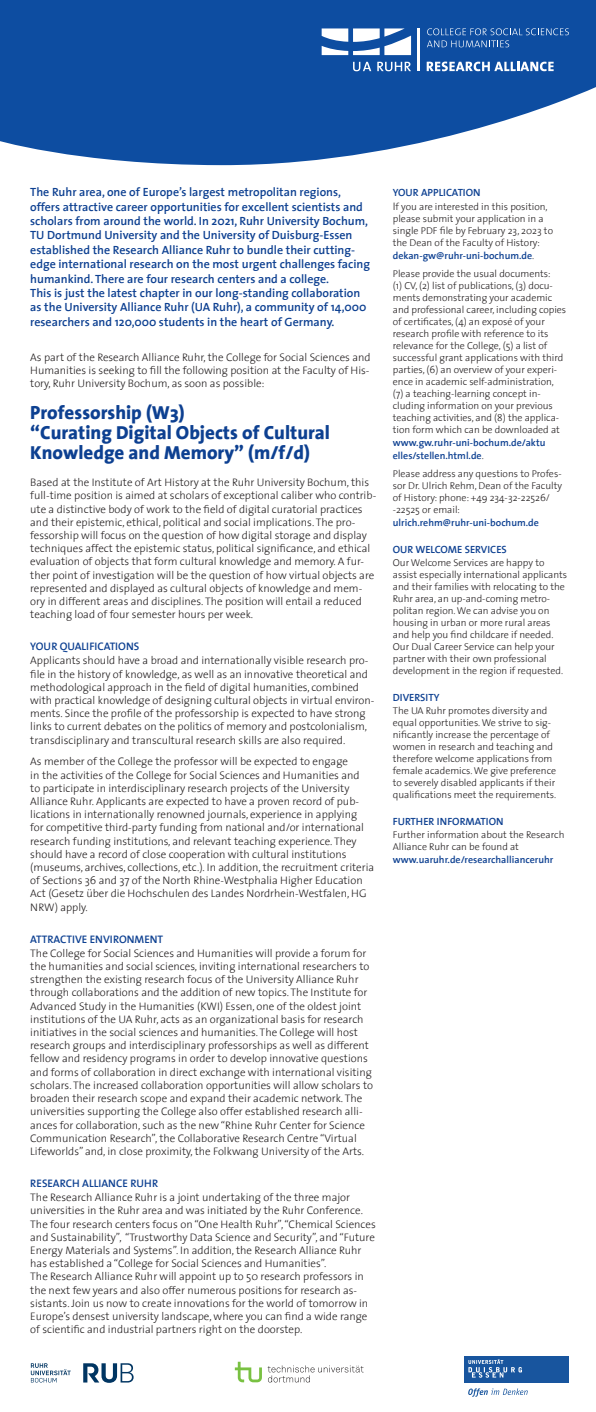
<style>
.page{position:relative;width:596px;height:1412px;background:#fff}
.page>*{position:absolute;margin:0;border:0;box-sizing:border-box;transform-origin:0 0}
.t1{font:800 19px/20px "The Sans";color:#0d4091}
.t2{font:600 12px/14.4px "The Sans";color:#0d4091}
.t3{font:300 11px/13.2px "The Sans";color:#231f20}
.t4{font:600 11px "The Sans";color:#0d4091}
.t5{font:600 10.5px "The Sans";color:#0d4091}
.t6{font:300 10px/12px "The Sans";color:#231f20}
.t7{font:600 10px/13px "The Sans";color:#0d4091}
.s1{font-size:11px}
.s2{font-weight:600;color:#0d4091}
.s3{font-weight:300;color:#231f20}
</style>
<div class="page">
<svg style="left:0;top:0;width:595px;height:165px;background:#2b63ac"></svg>
<svg style="left:468px;top:1388px;width:59px;height:8px"></svg>
<div style="left:464px;top:1356px;width:104px;height:26px;background:#18559e"></div>
<svg style="left:468px;top:1359px;width:53px;height:18px"></svg>
<svg style="left:83px;top:1363px;width:50px;height:20px"></svg>
<svg style="left:31px;top:1363px;width:40px;height:19px"></svg>
<svg style="left:235px;top:1361px;width:128px;height:21px"></svg>
<svg style="left:321px;top:28px;width:90px;height:27px"></svg>
<svg style="left:353px;top:62px;width:18px;height:9px"></svg>
<svg style="left:377px;top:62px;width:34px;height:9px"></svg>
<hr style="left:417px;top:28px;width:3px;height:43px;background:#fff">
<svg style="left:426px;top:62px;width:127px;height:9px"></svg>
<svg style="left:426px;top:28px;width:142px;height:19px;background:#2b63ac"></svg>
<p class="t2" style="left:30px;top:184px;width:341px">The Ruhr area, one of Europe’s largest metropolitan regions, offers attractive career opportunities for excellent scientists and scholars from around the world. In 2021, Ruhr University Bochum, TU Dortmund University and the University of Duisburg-Essen established the Research Alliance Ruhr to bundle their cutting&shy;edge international research on the most urgent challenges facing humankind. There are four research centers and a college.<br>This is just the latest chapter in our long-standing collaboration as the University Alliance Ruhr (UA Ruhr), a community of 14,000 researchers and 120,000 students in the heart of Germany.</p>
<p class="t3" style="left:30px;top:350px;width:341px;text-align:justify">As part of the Research Alliance Ruhr, the College for Social Sciences and Humanities is seeking to fill the following position at the Faculty of His&shy;tory, Ruhr University Bochum, as soon as possible:</p>
<h1 class="t1" style="left:30px;top:402px;width:301px">Professorship (W3)<br>“Curating Digital Objects of Cultural<br>Knowledge and Memory” (m/f/d)</h1>
<p class="t3" style="left:30px;top:475px;width:347px">Based at the Institute of Art History at the Ruhr University Bochum, this full-time position is aimed at scholars of exceptional caliber who contrib&shy;ute a distinctive body of work to the field of digital curatorial practices and their epistemic, ethical, political and social implications. The pro&shy;fessorship will focus on the question of how digital storage and display techniques affect the epistemic status, political significance, and ethical evaluation of objects that form cultural knowledge and memory. A fur&shy;ther point of investigation will be the question of how virtual objects are represented and displayed as cultural objects of knowledge and mem&shy;ory in different areas and disciplines. The position will entail a reduced teaching load of four semester hours per week.</p>
<p class="t4" style="left:30px;top:637px;width:110px">YOUR QUALIFICATIONS</p>
<p class="t3" style="left:30px;top:654px;width:345px">Applicants should have a broad and internationally visible research pro&shy;file in the history of knowledge, as well as an innovative theoretical and methodological approach in the field of digital humanities, combined with practical knowledge of designing cultural objects in virtual environ&shy;ments. Since the profile of the professorship is expected to have strong links to current debates on the politics of memory and postcolonialism, transdisciplinary and transcultural research skills are also required.</p>
<p class="t3" style="left:30px;top:754px;width:345px">As member of the College the professor will be expected to engage<br>in the activities of the College for Social Sciences and Humanities and<br>to participate in interdisciplinary research projects of the University Alliance Ruhr. Applicants are expected to have a proven record of pub&shy;lications in internationally renowned journals, experience in applying<br>for competitive third-party funding from national and/or international research funding institutions, and relevant teaching experience. They should have a record of close cooperation with cultural institutions (museums, archives, collections, etc.). In addition, the recruitment criteria of Sections 36 and 37 of the North Rhine-Westphalia Higher Education Act (Gesetz über die Hochschulen des Landes Nordrhein-Westfalen, HG NRW) apply.</p>
<p class="t4" style="left:30px;top:930px;width:134px">ATTRACTIVE ENVIRONMENT</p>
<p class="t3" style="left:30px;top:946px;width:344px">The College for Social Sciences and Humanities will provide a forum for the humanities and social sciences, inviting international researchers to strengthen the existing research focus of the University Alliance Ruhr through collaborations and the addition of new topics. The Institute for Advanced Study in the Humanities (KWI) Essen, one of the oldest joint institutions of the UA Ruhr, acts as an organizational basis for research initiatives in the social sciences and humanities. The College will host research groups and interdisciplinary professorships as well as different fellow and residency programs in order to develop innovative questions and forms of collaboration in direct exchange with international visiting scholars. The increased collaboration opportunities will allow scholars to broaden their research scope and expand their academic network. The universities supporting the College also offer established research alli&shy;ances for collaboration, such as the new “Rhine Ruhr Center for Science Communication Research”, the Collaborative Research Centre “Virtual Lifeworlds” and, in close proximity, the Folkwang University of the Arts.</p>
<p class="t4" style="left:30px;top:1174px;width:129px">RESEARCH ALLIANCE RUHR</p>
<p class="t3" style="left:30px;top:1190px;width:347px">The Research Alliance Ruhr is a joint undertaking of the three major universities in the Ruhr area and was initiated by the Ruhr Conference.<br>The four research centers focus on “One Health Ruhr”, “Chemical Sciences and Sustainability”, “Trustworthy Data Science and Security”, and “Future Energy Materials and Systems”. In addition, the Research Alliance Ruhr has established a “College for Social Sciences and Humanities”.<br>The Research Alliance Ruhr will appoint up to 50 research professors in the next few years and also offer numerous positions for research as&shy;sistants. Join us now to create innovations for the world of tomorrow in Europe’s densest university landscape, where you can find a wide range of scientific and industrial partners right on the doorstep.</p>
<p class="t5" style="left:392px;top:184px;width:89px">YOUR APPLICATION</p>
<p class="t6" style="left:392px;top:201px;width:162px"><span class="s1">I</span>f you are interested in this position, please submit your application in a single PDF file by February 23, 2023 to the Dean of the Faculty of History:</p>
<p class="t6" style="left:392px;top:247px;width:159px;line-height:17.7px"><span class="s2">dekan-gw@ruhr-uni-bochum.de</span>.<br>Please provide the usual documents:</p>
<p class="t6" style="left:392px;top:279px;width:175px">(1) CV, (2) list of publications, (3) docu&shy;ments demonstrating your academic and professional career, including copies of certificates, (4) an exposé of your research profile with reference to its relevance for the College, (5) a list of successful grant applications with third parties, (6) an overview of your experi&shy;ence in academic self-administration, (7) a teaching-learning concept in&shy;cluding information on your previous teaching activities, and (8) the applica&shy;tion form which can be downloaded at</p>
<p class="t7" style="left:392px;top:436px;width:154px">www.gw.ruhr-uni-bochum.de/aktu elles/stellen.html.de<span class="s3">.</span></p>
<p class="t6" style="left:392px;top:467px;width:171px">Please address any questions to Profes&shy;sor Dr. Ulrich Rehm, Dean of the Faculty of History: phone: +49 234-32-22526/ -22525 or email:</p>
<p class="t7" style="left:392px;top:515px;width:147px">ulrich.rehm@ruhr-uni-bochum.de</p>
<p class="t5" style="left:392px;top:540px;width:115px">OUR WELCOME SERVICES</p>
<p class="t6" style="left:392px;top:556px;width:176px">Our Welcome Services are happy to assist especially international applicants and their families with relocating to the Ruhr area, an up-and-coming metro&shy;politan region. We can advise you on housing in urban or more rural areas and help you find childcare if needed.<br>Our Dual Career Service can help your partner with their own professional development in the region if requested.</p>
<p class="t5" style="left:392px;top:689px;width:48px">DIVERSITY</p>
<p class="t6" style="left:392px;top:704px;width:165px">The UA Ruhr promotes diversity and equal opportunities. We strive to sig&shy;nificantly increase the percentage of women in research and teaching and therefore welcome applications from female academics. We give preference to severely disabled applicants if their qualifications meet the requirements.</p>
<p class="t5" style="left:392px;top:813px;width:112px">FURTHER INFORMATION</p>
<p class="t6" style="left:392px;top:828px;width:173px">Further information about the Research<br>Alliance Ruhr can be found at</p>
<p class="t7" style="left:392px;top:853px;width:162px">www.uaruhr.de/researchallianceruhr</p>
</div>
